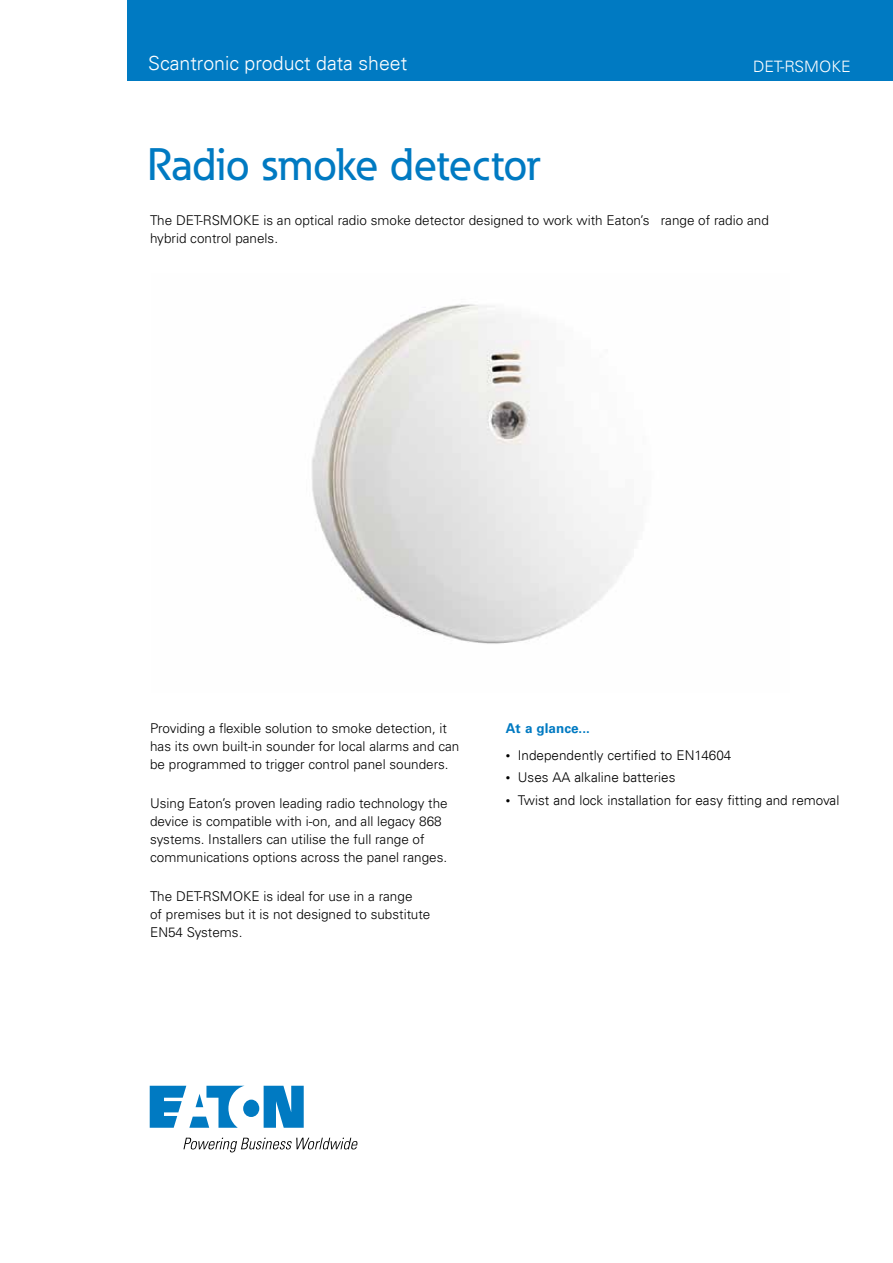
<style>
.page{position:relative;width:893px;height:1263px;background:#fff}
.page>*{position:absolute;margin:0;border:0;box-sizing:border-box;transform-origin:0 0}
.t1{font:500 45px "Eaton";color:#007ac2}
.t2{font:300 19.5px "EATON Univers";color:#fff}
.t3{font:300 15.75px "EATON Univers";color:#fff}
.t4{font:300 13.5px/18px "Univers LT Std";color:#000}
.t5{font:300 13.5px "EATON Univers";color:#000}
.t6{font:700 13.5px "Univers LT Pro 65";color:#007ac2}
.s1{font-family:"Univers LT Std";font-size:9px}
</style>
<div class="page">
<div style="left:127px;top:0;width:766px;height:80px;background:#007ac2"></div>
<svg style="left:150px;top:1086px;width:154px;height:42px"></svg>
<svg style="left:183px;top:1138px;width:175px;height:14px"></svg>
<img style="left:312px;top:304px;width:318px;height:340px">
<h2 class="t2" style="left:148px;top:52px;width:260px">Scantronic product data sheet</h2>
<p class="t3" style="left:753px;top:57px;width:99px">DET-RSMOKE</p>
<h1 class="t1" style="left:147px;top:136px;width:395px">Radio smoke detector</h1>
<p class="t4" style="left:150px;top:212px;width:620px">The DET-RSMOKE is an optical radio smoke detector designed to work with Eaton’s range of radio and hybrid control panels.</p>
<p class="t4" style="left:150px;top:719px;width:311px">Providing a flexible solution to smoke detection, it has its own built-in sounder for local alarms and can be programmed to trigger control panel sounders.</p>
<p class="t4" style="left:150px;top:794px;width:299px">Using Eaton’s proven leading radio technology the device is compatible with i-on, and all legacy 868 systems. Installers can utilise the full range of communications options across the panel ranges.</p>
<p class="t4" style="left:150px;top:887px;width:282px">The DET-RSMOKE is ideal for use in a range<br>of premises but it is not designed to substitute<br>EN54 Systems.</p>
<p class="t6" style="left:506px;top:718px;width:86px">At a glance...</p>
<p class="t5" style="left:506px;top:747px;width:227px"><span class="s1">•</span> Independently certified to EN14604</p>
<p class="t5" style="left:506px;top:770px;width:171px"><span class="s1">•</span> Uses AA alkaline batteries</p>
<p class="t5" style="left:506px;top:792px;width:335px"><span class="s1">•</span> Twist and lock installation for easy fitting and removal</p>
</div>
